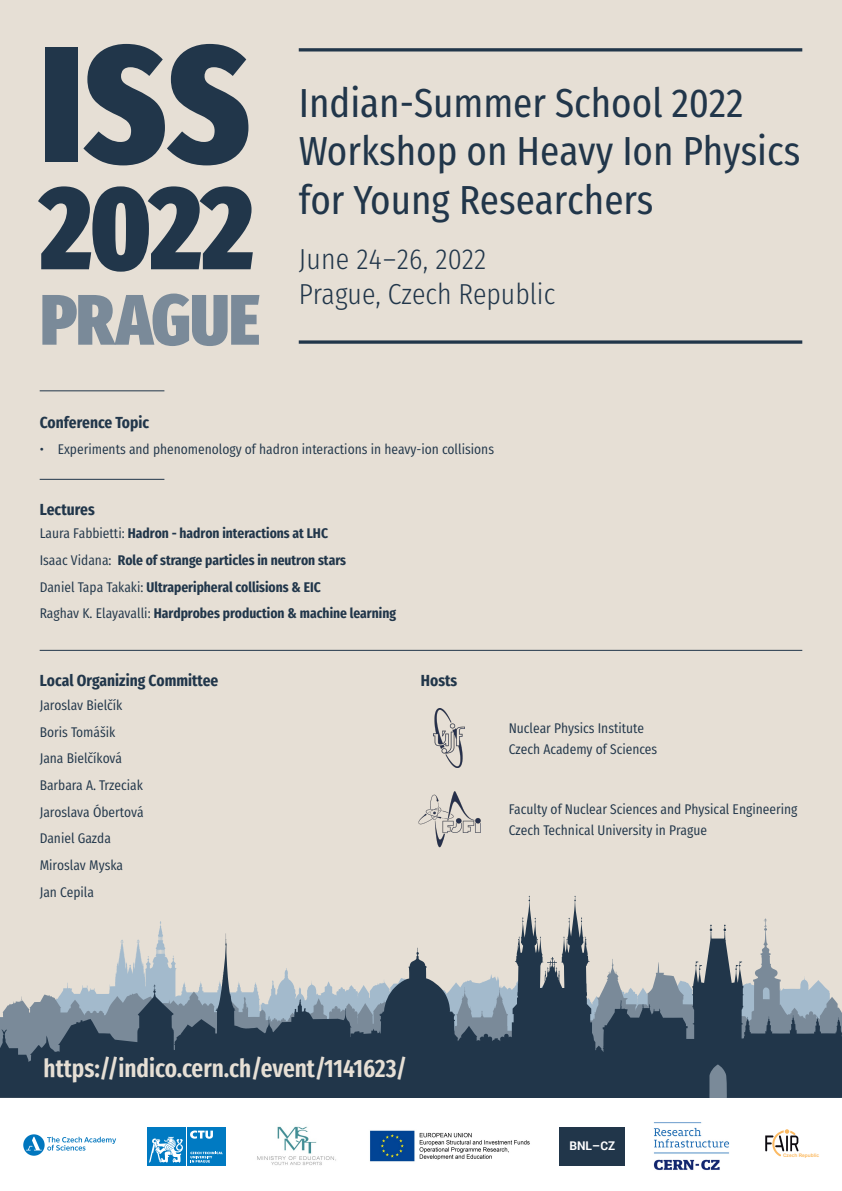
<style>
.page{position:relative;width:842px;height:1191px;background:#e6dfd5}
.page>*{position:absolute;margin:0;border:0;box-sizing:border-box;transform-origin:0 0}
.t1{font:900 extra-condensed 165px "Fira Sans";color:#21364a}
.t2{font:900 extra-condensed 119px "Fira Sans";color:#21364a}
.t3{font:900 extra-condensed 71.4px "Fira Sans";letter-spacing:-.005em;color:#7a8a99}
.t4{font:40.5px/48.2px "Fira Sans Condensed";color:#21364a}
.t5{font:300 28.9px "Fira Sans Condensed";color:#21364a}
.t6{font:600 extra-condensed 25.2px "Fira Sans";color:#e6dfd5}
.t7{font:700 16px "Fira Sans Condensed";color:#21364a}
.t8{font:14px/21px "Fira Sans Condensed";color:#21364a}
.t9{font:700 14px "Fira Sans Condensed";color:#21364a}
.t10{font:700 12px "Roboto";color:#fff}
.t11{font:700 4.8px "Arial";color:#fcba61}
.s1{font-weight:400}
</style>
<div class="page">
<svg style="left:0;top:895px;width:842px;height:203px"></svg>
<hr style="left:40px;top:390px;width:124px;height:1px;background:#21364a">
<hr style="left:40px;top:479px;width:124px;height:1px;background:#21364a">
<hr style="left:40px;top:650px;width:762px;height:1px;background:#21364a">
<hr style="left:299px;top:48px;width:503px;height:3px;background:#21364a">
<svg style="left:299px;top:340px;width:503px;height:4px;background:#435361"></svg>
<div style="left:0;top:1098px;width:842px;height:93px;background:#fff"></div>
<img style="left:257px;top:1126px;width:79px;height:40px">
<img style="left:370px;top:1130px;width:160px;height:32px">
<img style="left:653px;top:1122px;width:77px;height:48px">
<div style="left:187px;top:1127px;width:39px;height:38px;background:#007ac2"></div>
<div style="left:147px;top:1127px;width:39px;height:38px;background:#007ac2"></div>
<svg style="left:149px;top:1136px;width:34px;height:26px"></svg>
<svg style="left:190px;top:1151px;width:33px;height:11px"></svg>
<svg style="left:190px;top:1130px;width:23px;height:8px"></svg>
<svg style="left:765px;top:1129px;width:33px;height:27px"></svg>
<div style="left:560px;top:1126px;width:65px;height:39px;background:#21364a"></div>
<img style="left:418px;top:791px;width:62px;height:57px">
<img style="left:433px;top:708px;width:31px;height:59px">
<svg style="left:23px;top:1134px;width:22px;height:21px"></svg>
<svg style="left:26px;top:1136px;width:90px;height:14px"></svg>
<p class="t1" style="left:40px;top:-41px;width:211px">ISS</p>
<p class="t2" style="left:40px;top:123px;width:215px">2022</p>
<p class="t3" style="left:40px;top:257px;width:221px">PRAGUE</p>
<p class="t4" style="left:299px;top:75px;width:446px">Indian-Summer School 2022</p>
<p class="t4" style="left:299px;top:123px;width:503px">Workshop on Heavy Ion Physics for Young Researchers</p>
<p class="t5" style="left:299px;top:232px;width:189px">June 24–26, 2022</p>
<p class="t5" style="left:299px;top:267px;width:258px">Prague, Czech Republic</p>
<p class="t7" style="left:40px;top:407px;width:111px">Conference Topic</p>
<p class="t8" style="left:40px;top:437px;width:456px">• Experiments and phenomenology of hadron interactions in heavy-ion collisions</p>
<p class="t7" style="left:40px;top:494px;width:57px">Lectures</p>
<p class="t9" style="left:40px;top:520px;width:290px"><span class="s1">Laura Fabbietti:</span> Hadron - hadron interactions at LHC</p>
<p class="t9" style="left:40px;top:547px;width:308px"><span class="s1">Isaac Vidana:</span> Role of strange particles in neutron stars</p>
<p class="t9" style="left:40px;top:574px;width:283px"><span class="s1">Daniel Tapa Takaki:</span> Ultraperipheral collisions &amp; EIC</p>
<p class="t9" style="left:40px;top:601px;width:358px"><span class="s1">Raghav K. Elayavalli:</span> Hardprobes production &amp; machine learning</p>
<p class="t7" style="left:40px;top:666px;width:180px">Local Organizing Committee</p>
<p class="t8" style="left:40px;top:693px;width:84px">Jaroslav Bielčík</p>
<p class="t8" style="left:40px;top:719px;width:77px">Boris Tomášik</p>
<p class="t8" style="left:40px;top:746px;width:84px">Jana Bielčíková</p>
<p class="t8" style="left:40px;top:773px;width:105px">Barbara A. Trzeciak</p>
<p class="t8" style="left:40px;top:799px;width:105px">Jaroslava Óbertová</p>
<p class="t8" style="left:40px;top:826px;width:73px">Daniel Gazda</p>
<p class="t8" style="left:40px;top:853px;width:85px">Miroslav Myska</p>
<p class="t8" style="left:40px;top:879px;width:56px">Jan Cepila</p>
<p class="t7" style="left:421px;top:665px;width:38px">Hosts</p>
<p class="t8" style="left:509px;top:716px;width:150px">Nuclear Physics Institute<br>Czech Academy of Sciences</p>
<p class="t8" style="left:509px;top:796px;width:290px">Faculty of Nuclear Sciences and Physical Engineering<br>Czech Technical University in Prague</p>
<p class="t6" style="left:44px;top:1047px;width:365px">https://indico.cern.ch/event/1141623/</p>
<p class="t10" style="left:569px;top:1137px;width:47px">BNL–CZ</p>
<p class="t11" style="left:783px;top:1152px;width:37px">Czech Republic</p>
</div>
